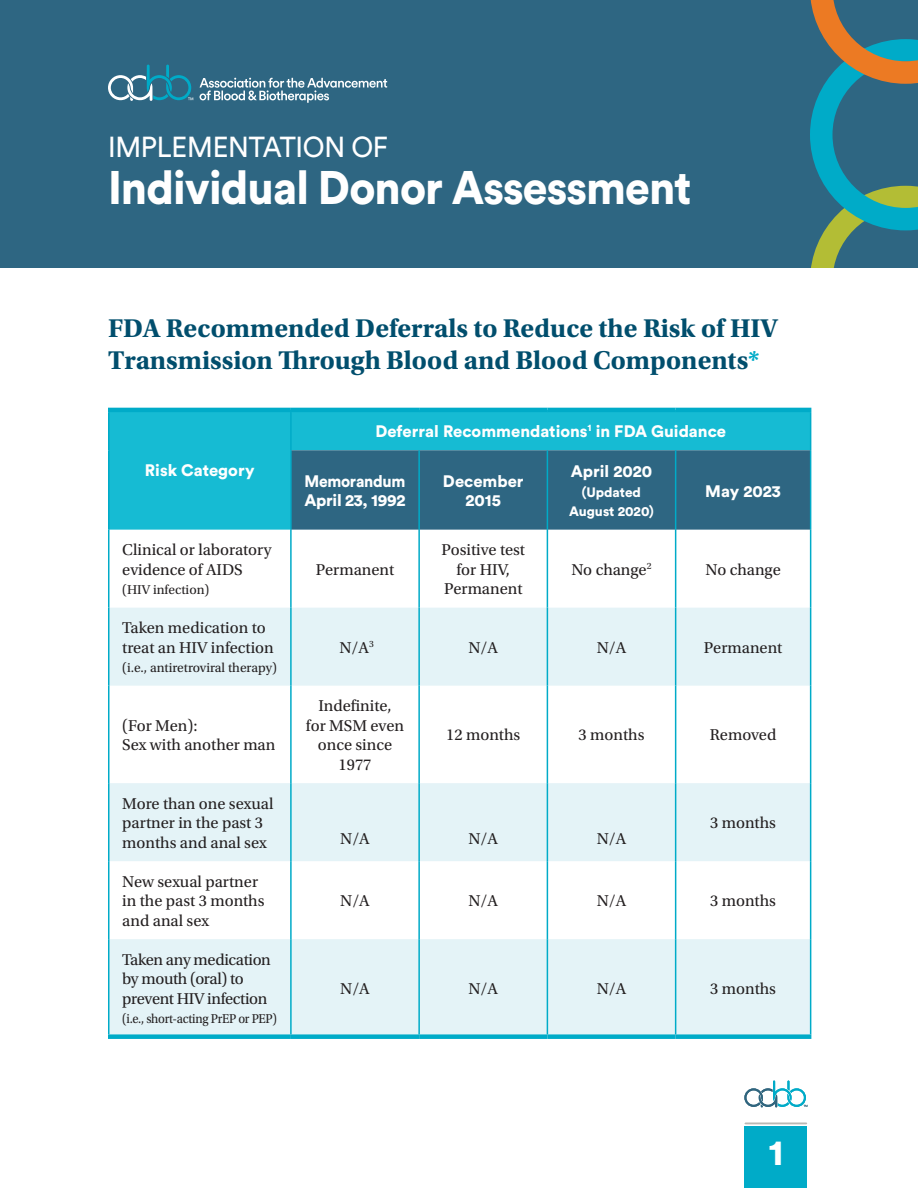
<style>
.page{position:relative;width:918px;height:1188px;background:#fff}
.page>*{position:absolute;margin:0;border:0;box-sizing:border-box;transform-origin:0 0}
.t1{font:46.65px "Circular Std Black";letter-spacing:-.02em;color:#fff;scale:.95 1}
.t2{font:36px "Circular Std Black";color:#fff}
.t3{font:28.65px "Circular Std";letter-spacing:-.01em;color:#fff;scale:.95 1}
.t4{font:700 27px/32.4px "Utopia Std";color:#014e6d}
.t5{font:16.5px/19.5px "Utopia Std";color:#231f20}
.t6{font:16.5px/19.5px "Circular Std Black";color:#fff;text-align:center}
.t7{font:16.5px/19.5px "Utopia Std";letter-spacing:-.02em;color:#231f20}
.t8{font:16.5px/19.5px "Circular Std Black";letter-spacing:-.02em;color:#fff;scale:.94 1}
.t9{font:13.5px "Utopia Std";letter-spacing:-.005em;color:#231f20}
.t10{font:13.5px "Utopia Std";letter-spacing:-.005em;color:#231f20;scale:.93 1}
.t11{font:13.5px/19.5px "Circular Std Black";color:#fff;text-align:center}
.s1{color:#00abc8}
</style>
<div class="page">
<div style="left:0;top:0;width:918px;height:269px;background:#2e6682"></div>
<svg style="left:810px;top:0;width:108px;height:269px"></svg>
<svg style="left:200px;top:78px;width:187px;height:25px"></svg>
<svg style="left:108px;top:65px;width:85px;height:36px"></svg>
<svg style="left:744px;top:1081px;width:63px;height:26px"></svg>
<hr style="left:745px;top:1123px;width:61px;height:1px;background:#bab8b4">
<div style="left:745px;top:1127px;width:62px;height:61px;background:#00abc8"></div>
<div style="left:110px;top:412px;width:700px;height:118px;background:#16bbd3"></div>
<div style="left:292px;top:450px;width:518px;height:80px;background:#2e6682"></div>
<svg style="left:110px;top:608px;width:700px;height:426px;fill:#e4f3f7"></svg>
<hr style="left:290px;top:412px;width:2px;height:38px;background:#00abc8">
<hr style="left:290px;top:450px;width:2px;height:80px;background:#00abc8">
<hr style="left:418px;top:450px;width:2px;height:80px;background:#00abc8">
<hr style="left:547px;top:450px;width:1px;height:80px;background:#00abc8">
<hr style="left:675px;top:450px;width:1px;height:80px;background:#00abc8">
<hr style="left:290px;top:530px;width:2px;height:78px;background:#00abc8">
<hr style="left:418px;top:530px;width:2px;height:78px;background:#00abc8">
<hr style="left:547px;top:530px;width:1px;height:78px;background:#00abc8">
<hr style="left:675px;top:530px;width:1px;height:78px;background:#00abc8">
<hr style="left:290px;top:608px;width:2px;height:78px;background:#00abc8">
<hr style="left:418px;top:608px;width:2px;height:78px;background:#00abc8">
<hr style="left:547px;top:608px;width:1px;height:78px;background:#00abc8">
<hr style="left:675px;top:608px;width:1px;height:78px;background:#00abc8">
<hr style="left:290px;top:686px;width:2px;height:97px;background:#00abc8">
<hr style="left:418px;top:686px;width:2px;height:97px;background:#00abc8">
<hr style="left:547px;top:686px;width:1px;height:97px;background:#00abc8">
<hr style="left:675px;top:686px;width:1px;height:97px;background:#00abc8">
<hr style="left:290px;top:783px;width:2px;height:78px;background:#00abc8">
<hr style="left:418px;top:783px;width:2px;height:78px;background:#00abc8">
<hr style="left:547px;top:783px;width:1px;height:78px;background:#00abc8">
<hr style="left:675px;top:783px;width:1px;height:78px;background:#00abc8">
<hr style="left:290px;top:861px;width:2px;height:78px;background:#00abc8">
<hr style="left:418px;top:861px;width:2px;height:78px;background:#00abc8">
<hr style="left:547px;top:861px;width:1px;height:78px;background:#00abc8">
<hr style="left:675px;top:861px;width:1px;height:78px;background:#00abc8">
<hr style="left:290px;top:939px;width:2px;height:95px;background:#00abc8">
<hr style="left:418px;top:939px;width:2px;height:95px;background:#00abc8">
<hr style="left:547px;top:939px;width:1px;height:95px;background:#00abc8">
<hr style="left:675px;top:939px;width:1px;height:95px;background:#00abc8">
<hr style="left:108px;top:408px;width:183px;height:4px;background:#00abc8">
<div style="left:108px;top:1034px;width:183px;height:5px;background:#00abc8"></div>
<hr style="left:291px;top:408px;width:128px;height:4px;background:#00abc8">
<hr style="left:419px;top:408px;width:128px;height:4px;background:#00abc8">
<hr style="left:547px;top:408px;width:129px;height:4px;background:#00abc8">
<hr style="left:676px;top:408px;width:135px;height:4px;background:#00abc8">
<div style="left:291px;top:1034px;width:128px;height:5px;background:#00abc8"></div>
<div style="left:419px;top:1034px;width:128px;height:5px;background:#00abc8"></div>
<div style="left:547px;top:1034px;width:129px;height:5px;background:#00abc8"></div>
<div style="left:676px;top:1034px;width:135px;height:5px;background:#00abc8"></div>
<hr style="left:108px;top:412px;width:2px;height:38px;background:#00abc8">
<hr style="left:108px;top:450px;width:2px;height:80px;background:#00abc8">
<hr style="left:810px;top:412px;width:1px;height:38px;background:#00abc8">
<hr style="left:810px;top:450px;width:1px;height:80px;background:#00abc8">
<hr style="left:108px;top:530px;width:2px;height:78px;background:#00abc8">
<hr style="left:810px;top:530px;width:1px;height:78px;background:#00abc8">
<hr style="left:108px;top:608px;width:2px;height:78px;background:#00abc8">
<hr style="left:810px;top:608px;width:1px;height:78px;background:#00abc8">
<hr style="left:108px;top:686px;width:2px;height:97px;background:#00abc8">
<hr style="left:810px;top:686px;width:1px;height:97px;background:#00abc8">
<hr style="left:108px;top:783px;width:2px;height:78px;background:#00abc8">
<hr style="left:810px;top:783px;width:1px;height:78px;background:#00abc8">
<hr style="left:108px;top:861px;width:2px;height:78px;background:#00abc8">
<hr style="left:810px;top:861px;width:1px;height:78px;background:#00abc8">
<hr style="left:108px;top:939px;width:2px;height:95px;background:#00abc8">
<hr style="left:810px;top:939px;width:1px;height:95px;background:#00abc8">
<h3 class="t3" style="left:108px;top:130px;width:296px">IMPLEMENTATION OF</h3>
<h1 class="t1" style="left:108px;top:157px;width:616px">Individual Donor Assessment</h1>
<h3 class="t4" style="left:108px;top:312px;width:672px">FDA Recommended Deferrals to Reduce the Risk of HIV<br>Transmission Through Blood and Blood Components<span class="s1">*</span></h3>
<p class="t6" style="left:145px;top:461px;width:111px">Risk Category</p>
<p class="t5" style="left:122px;top:540px;width:151px">Clinical or laboratory evidence of AIDS</p>
<p class="t9" style="left:122px;top:582px;width:89px">(HIV infection)</p>
<p class="t5" style="left:122px;top:618px;width:153px">Taken medication to treat an HIV infection</p>
<p class="t9" style="left:122px;top:660px;width:156px">(i.e., antiretroviral therapy)</p>
<p class="t5" style="left:122px;top:716px;width:155px">(For Men):<br>Sex with another man</p>
<p class="t5" style="left:122px;top:794px;width:153px">More than one sexual partner in the past 3 months and anal sex</p>
<p class="t5" style="left:122px;top:872px;width:144px">New sexual partner in the past 3 months and anal sex</p>
<p class="t7" style="left:122px;top:950px;width:150px">Taken any medication by mouth (oral) to prevent HIV infection</p>
<p class="t10" style="left:122px;top:1012px;width:168px">(i.e., short-acting PrEP or PEP)</p>
<p class="t6" style="left:375px;top:421px;width:352px">Deferral Recommendations<sup>1</sup> in FDA Guidance</p>
<p class="t8" style="left:305px;top:471px;width:109px">Memorandum<br>April 23, 1992</p>
<p class="t6" style="left:443px;top:471px;width:82px">December<br>2015</p>
<p class="t6" style="left:571px;top:461px;width:83px">April 2020</p>
<p class="t11" style="left:569px;top:482px;width:86px">(Updated<br>August 2020)</p>
<p class="t6" style="left:705px;top:481px;width:77px">May 2023</p>
<p class="t5" style="left:316px;top:560px;width:80px">Permanent</p>
<p class="t5" style="left:441px;top:540px;width:85px;text-align:center">Positive test for HIV,<br>Permanent</p>
<p class="t5" style="left:571px;top:560px;width:82px">No change<sup>2</sup></p>
<p class="t5" style="left:706px;top:560px;width:77px">No change</p>
<p class="t5" style="left:340px;top:638px;width:36px">N/A<sup>3</sup></p>
<p class="t5" style="left:468px;top:638px;width:31px">N/A</p>
<p class="t5" style="left:597px;top:638px;width:31px">N/A</p>
<p class="t5" style="left:704px;top:638px;width:80px">Permanent</p>
<p class="t5" style="left:306px;top:696px;width:100px;text-align:center">Indefinite,<br>for MSM even once since<br>1977</p>
<p class="t5" style="left:446px;top:726px;width:76px">12 months</p>
<p class="t5" style="left:579px;top:726px;width:67px">3 months</p>
<p class="t5" style="left:710px;top:726px;width:68px">Removed</p>
<p class="t5" style="left:710px;top:813px;width:67px">3 months</p>
<p class="t5" style="left:340px;top:829px;width:31px">N/A</p>
<p class="t5" style="left:468px;top:829px;width:31px">N/A</p>
<p class="t5" style="left:597px;top:829px;width:31px">N/A</p>
<p class="t5" style="left:340px;top:891px;width:31px">N/A</p>
<p class="t5" style="left:468px;top:891px;width:31px">N/A</p>
<p class="t5" style="left:597px;top:891px;width:31px">N/A</p>
<p class="t5" style="left:710px;top:891px;width:67px">3 months</p>
<p class="t5" style="left:340px;top:979px;width:31px">N/A</p>
<p class="t5" style="left:468px;top:979px;width:31px">N/A</p>
<p class="t5" style="left:597px;top:979px;width:31px">N/A</p>
<p class="t5" style="left:710px;top:979px;width:67px">3 months</p>
<h2 class="t2" style="left:768px;top:1129px;width:17px">1</h2>
</div>
